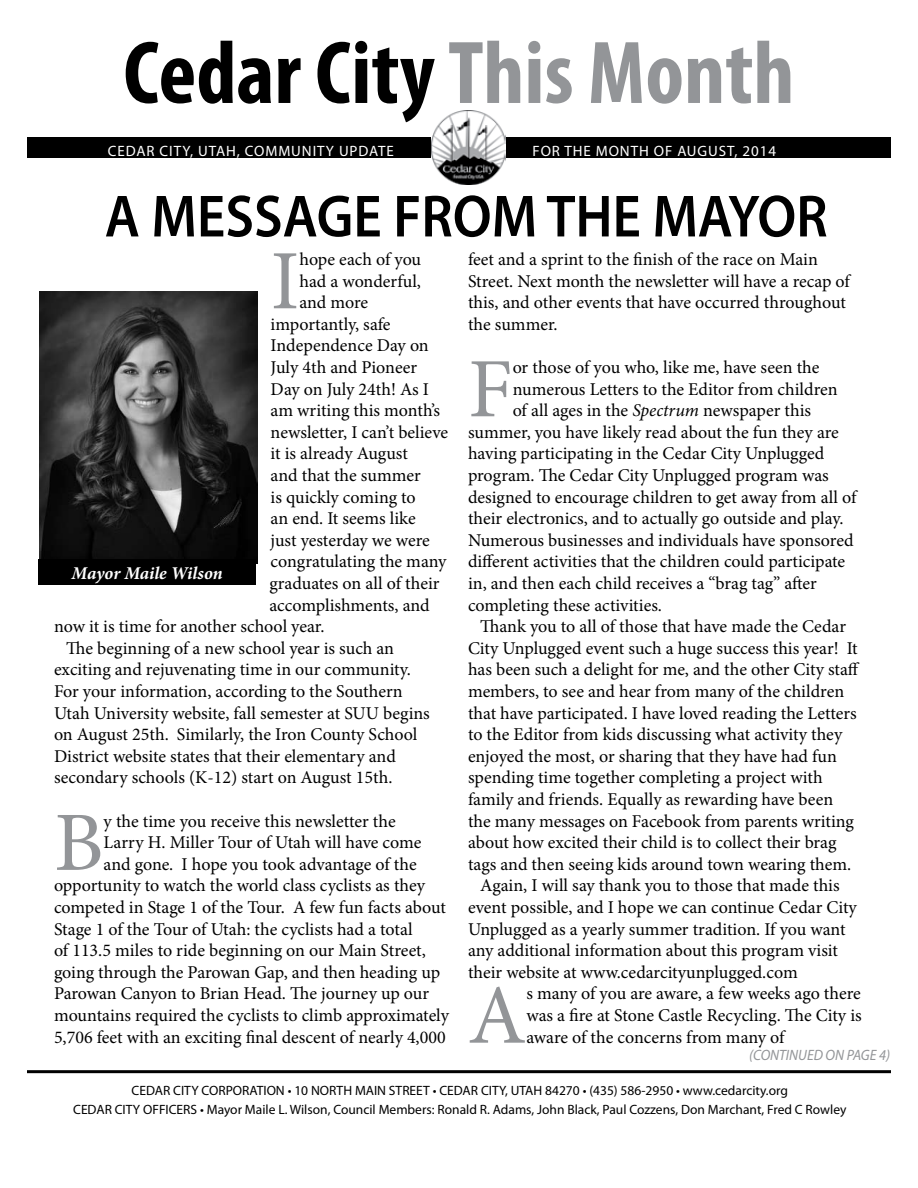
<style>
.page{position:relative;width:918px;height:1188px;background:#fff}
.page>*{position:absolute;margin:0;border:0;box-sizing:border-box;transform-origin:0 0}
.t1{font:700 condensed 90px "Myriad Pro";color:#000}
.t2{font:84.45px "Minion Pro";color:#939598}
.t3{font:600 60px "Myriad Pro";color:#000;scale:.92 1}
.t4{font:18px/21.6px "Minion Pro";letter-spacing:-.005em;color:#000}
.t5{font:italic 700 18px "Minion Pro";letter-spacing:-.005em;color:#fff}
.t6{font:15px "Myriad Pro";letter-spacing:.06em;color:#fff}
.t7{font:italic 15px "Myriad Pro";color:#939598;scale:.95 1}
.t8{font:13.5px/19.5px "Myriad Pro";color:#000;text-align:center}
.s1{color:#939598}
.s2{font-style:italic}
</style>
<div class="page">
<img style="left:40px;top:292px;width:217px;height:271px">
<div style="left:39px;top:559px;width:217px;height:26px;background:#000"></div>
<div style="left:27px;top:138px;width:864px;height:20px;background:#000"></div>
<img style="left:432px;top:111px;width:74px;height:74px">
<hr style="left:27px;top:1070px;width:864px;height:3px;background:#000">
<h1 class="t1" style="left:123px;top:17px;width:673px">Cedar City <span class="s1">This Month</span></h1>
<p class="t6" style="left:108px;top:142px;width:287px">CEDAR CITY, UTAH, COMMUNITY UPDATE</p>
<p class="t6" style="left:532px;top:142px;width:245px">FOR THE MONTH OF AUGUST, 2014</p>
<h3 class="t3" style="left:105px;top:183px;width:787px">A MESSAGE FROM THE MAYOR</h3>
<h2 class="t2" style="left:271px;top:225px;width:30px">I</h2>
<p class="t4" style="left:299px;top:249px;width:123px">hope each of you</p>
<p class="t4" style="left:468px;top:249px;width:383px">feet and a sprint to the finish of the race on Main Street. Next month the newsletter will have a recap of this, and other events that have occurred throughout the summer.</p>
<h2 class="t2" style="left:468px;top:333px;width:46px">F</h2>
<p class="t4" style="left:513px;top:357px;width:308px">or those of you who, like me, have seen the</p>
<p class="t4" style="left:299px;top:270px;width:123px">had a wonderful,</p>
<p class="t4" style="left:299px;top:292px;width:70px">and more</p>
<p class="t4" style="left:271px;top:313px;width:121px">importantly, safe</p>
<p class="t4" style="left:271px;top:335px;width:160px">Independence Day on</p>
<p class="t4" style="left:271px;top:357px;width:148px">July 4th and Pioneer</p>
<p class="t4" style="left:271px;top:378px;width:160px">Day on July 24th! As I</p>
<p class="t4" style="left:271px;top:400px;width:171px">am writing this month’s</p>
<p class="t4" style="left:271px;top:421px;width:179px">newsletter, I can’t believe</p>
<p class="t4" style="left:271px;top:443px;width:139px">it is already August</p>
<p class="t4" style="left:271px;top:465px;width:152px">and that the summer</p>
<p class="t4" style="left:271px;top:486px;width:147px">is quickly coming to</p>
<p class="t4" style="left:271px;top:508px;width:147px">an end. It seems like</p>
<p class="t4" style="left:271px;top:529px;width:161px">just yesterday we were</p>
<p class="t4" style="left:271px;top:551px;width:177px">congratulating the many</p>
<p class="t4" style="left:269px;top:573px;width:172px">graduates on all of their</p>
<p class="t4" style="left:269px;top:594px;width:162px">accomplishments, and</p>
<p class="t4" style="left:54px;top:616px;width:272px">now it is time for another school year.</p>
<p class="t4" style="left:66px;top:637px;width:329px">The beginning of a new school year is such an</p>
<p class="t4" style="left:54px;top:659px;width:358px">exciting and rejuvenating time in our community.</p>
<p class="t4" style="left:54px;top:681px;width:350px">For your information, according to the Southern</p>
<p class="t4" style="left:54px;top:702px;width:377px">Utah University website, fall semester at SUU begins</p>
<p class="t4" style="left:54px;top:724px;width:365px">on August 25th. Similarly, the Iron County School</p>
<p class="t4" style="left:54px;top:745px;width:343px">District website states that their elementary and</p>
<p class="t4" style="left:54px;top:767px;width:340px">secondary schools (K-12) start on August 15th.</p>
<h2 class="t2" style="left:54px;top:786px;width:51px">B</h2>
<p class="t4" style="left:104px;top:810px;width:294px">y the time you receive this newsletter the</p>
<p class="t4" style="left:513px;top:378px;width:326px">numerous Letters to the Editor from children</p>
<p class="t4" style="left:513px;top:400px;width:300px">of all ages in the <span class="s2">Spectrum</span> newspaper this</p>
<p class="t4" style="left:468px;top:421px;width:372px">summer, you have likely read about the fun they are</p>
<p class="t4" style="left:468px;top:443px;width:358px">having participating in the Cedar City Unplugged</p>
<p class="t4" style="left:468px;top:465px;width:362px">program. The Cedar City Unplugged program was</p>
<p class="t4" style="left:468px;top:486px;width:390px">designed to encourage children to get away from all of</p>
<p class="t4" style="left:468px;top:508px;width:377px">their electronics, and to actually go outside and play.</p>
<p class="t4" style="left:468px;top:529px;width:387px">Numerous businesses and individuals have sponsored</p>
<p class="t4" style="left:468px;top:551px;width:379px">different activities that the children could participate</p>
<p class="t4" style="left:468px;top:573px;width:350px">in, and then each child receives a “brag tag” after</p>
<p class="t4" style="left:468px;top:594px;width:196px">completing these activities.</p>
<p class="t4" style="left:480px;top:616px;width:367px">Thank you to all of those that have made the Cedar</p>
<p class="t4" style="left:468px;top:637px;width:391px">City Unplugged event such a huge success this year! It</p>
<p class="t4" style="left:468px;top:659px;width:393px">has been such a delight for me, and the other City staff</p>
<p class="t4" style="left:468px;top:681px;width:378px">members, to see and hear from many of the children</p>
<p class="t4" style="left:468px;top:702px;width:390px">that have participated. I have loved reading the Letters</p>
<p class="t4" style="left:468px;top:724px;width:376px">to the Editor from kids discussing what activity they</p>
<p class="t4" style="left:468px;top:745px;width:371px">enjoyed the most, or sharing that they have had fun</p>
<p class="t4" style="left:468px;top:767px;width:356px">spending time together completing a project with</p>
<p class="t4" style="left:468px;top:789px;width:367px">family and friends. Equally as rewarding have been</p>
<p class="t4" style="left:468px;top:810px;width:388px">the many messages on Facebook from parents writing</p>
<p class="t4" style="left:468px;top:832px;width:370px">about how excited their child is to collect their brag</p>
<p class="t4" style="left:468px;top:853px;width:385px">tags and then seeing kids around town wearing them.</p>
<p class="t4" style="left:480px;top:875px;width:361px">Again, I will say thank you to those that made this</p>
<p class="t4" style="left:468px;top:897px;width:390px">event possible, and I hope we can continue Cedar City</p>
<p class="t4" style="left:468px;top:918px;width:379px">Unplugged as a yearly summer tradition. If you want</p>
<p class="t4" style="left:468px;top:940px;width:372px">any additional information about this program visit</p>
<p class="t4" style="left:468px;top:961px;width:331px">their website at www.cedarcityunplugged.com</p>
<h2 class="t2" style="left:468px;top:959px;width:60px">A</h2>
<p class="t4" style="left:526px;top:983px;width:337px;text-align:justify">s many of you are aware, a few weeks ago there was a fire at Stone Castle Recycling. The City is aware of the concerns from many of</p>
<p class="t5" style="left:72px;top:561px;width:153px">Mayor Maile Wilson</p>
<p class="t4" style="left:104px;top:832px;width:319px">Larry H. Miller Tour of Utah will have come</p>
<p class="t4" style="left:104px;top:853px;width:315px">and gone. I hope you took advantage of the</p>
<p class="t4" style="left:54px;top:875px;width:373px">opportunity to watch the world class cyclists as they</p>
<p class="t4" style="left:54px;top:897px;width:393px">competed in Stage 1 of the Tour. A few fun facts about</p>
<p class="t4" style="left:54px;top:918px;width:360px">Stage 1 of the Tour of Utah: the cyclists had a total</p>
<p class="t4" style="left:54px;top:940px;width:373px">of 113.5 miles to ride beginning on our Main Street,</p>
<p class="t4" style="left:54px;top:961px;width:388px">going through the Parowan Gap, and then heading up</p>
<p class="t4" style="left:54px;top:983px;width:377px">Parowan Canyon to Brian Head. The journey up our</p>
<p class="t4" style="left:54px;top:1005px;width:396px">mountains required the cyclists to climb approximately</p>
<p class="t4" style="left:54px;top:1026px;width:393px">5,706 feet with an exciting final descent of nearly 4,000</p>
<p class="t7" style="left:749px;top:1047px;width:150px">(CONTINUED ON PAGE 4)</p>
<p class="t8" style="left:73px;top:1081px;width:775px">CEDAR CITY CORPORATION • 10 NORTH MAIN STREET • CEDAR CITY, UTAH 84270 • (435) 586-2950 • www.cedarcity.org<br>CEDAR CITY OFFICERS • Mayor Maile L. Wilson, Council Members: Ronald R. Adams, John Black, Paul Cozzens, Don Marchant, Fred C Rowley</p>
</div>
